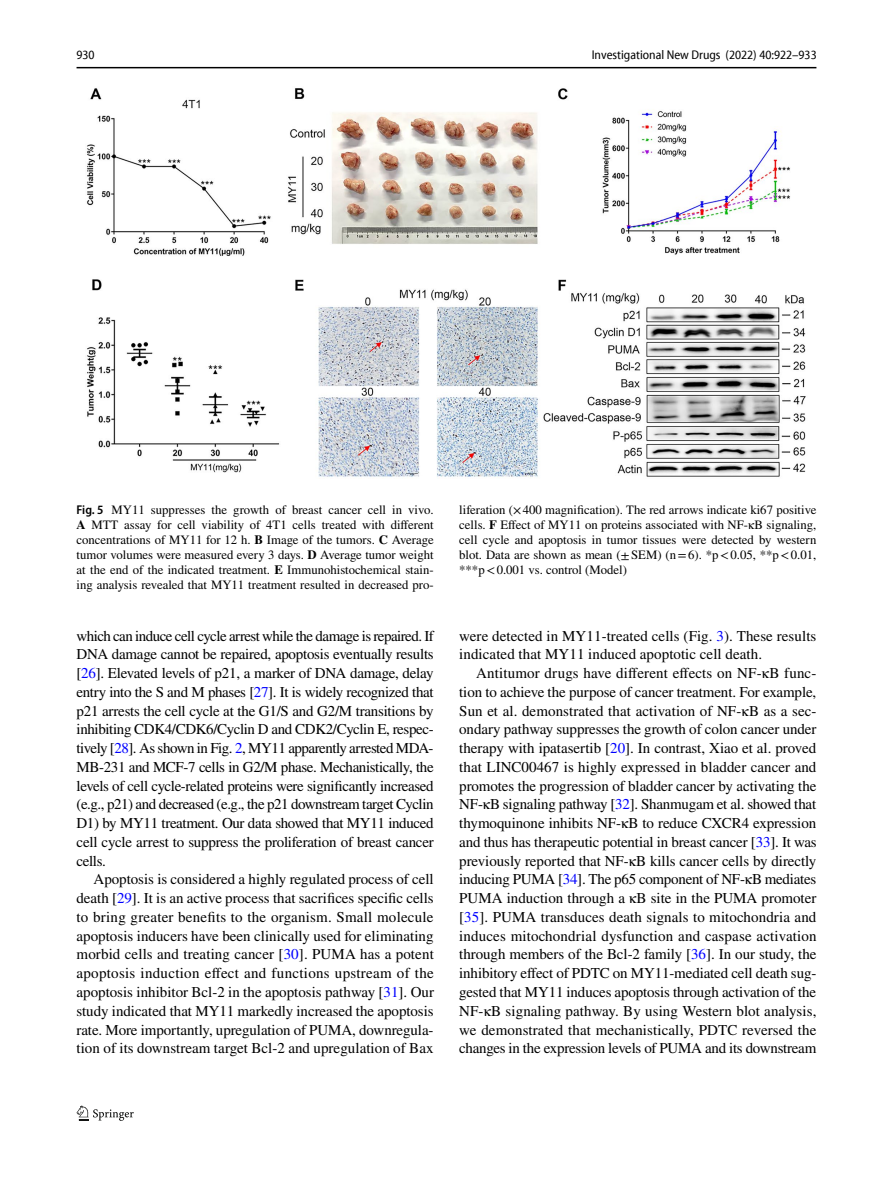
<style>
.page{position:relative;width:893px;height:1187px;background:#fff}
.page>*{position:absolute;margin:0;border:0;box-sizing:border-box;transform-origin:0 0}
.t1{font:15px/18.8px "STIX";letter-spacing:.005em;color:#000;text-align:justify}
.t2{font:12.75px/15px "STIX";color:#000;text-align:justify}
.t3{font:semi-condensed 12.75px "Myriad Pro Unic";color:#000}
.s1{font-family:"Myriad Pro";font-weight:600;font-stretch:semi-condensed}
.s2{font-weight:700}
.s3{color:#00f}
</style>
<div class="page">
<hr style="left:77px;top:67px;width:739px;height:1px;background:#000">
<img style="left:87px;top:88px;width:719px;height:390px">
<svg style="left:77px;top:1105px;width:57px;height:15px"></svg>
<p class="t3" style="left:76px;top:50px;width:20px">930</p>
<p class="t3" style="left:592px;top:50px;width:227px">Investigational New Drugs (2022) 40:922–933</p>
<p class="t2" style="left:77px;top:503px;width:359px"><span class="s1">Fig. 5</span> MY11 suppresses the growth of breast cancer cell in vivo.<br><span class="s2">A</span> MTT assay for cell viability of 4T1 cells treated with different concentrations of MY11 for 12 h. <span class="s2">B</span> Image of the tumors. <span class="s2">C</span> Average tumor volumes were measured every 3 days. <span class="s2">D</span> Average tumor weight at the end of the indicated treatment. <span class="s2">E</span> Immunohistochemical stain&shy;ing analysis revealed that MY11 treatment resulted in decreased pro-</p>
<p class="t2" style="left:459px;top:503px;width:359px">liferation (×400 magnification). The red arrows indicate ki67 positive cells. <span class="s2">F</span> Effect of MY11 on proteins associated with NF-κB signaling, cell cycle and apoptosis in tumor tissues were detected by western blot. Data are shown as mean (±SEM) (n=6). *p&lt;0.05, **p&lt;0.01, ***p&lt;0.001 vs. control (Model)</p>
<p class="t1" style="left:77px;top:627px;width:359px">which can induce cell cycle arrest while the damage is repaired. If DNA damage cannot be repaired, apoptosis eventually results [<span class="s3">26</span>]. Elevated levels of p21, a marker of DNA damage, delay entry into the S and M phases [<span class="s3">27</span>]. It is widely recognized that p21 arrests the cell cycle at the G1/S and G2/M transitions by inhibiting CDK4/CDK6/Cyclin D and CDK2/Cyclin E, respec&shy;tively [<span class="s3">28</span>]. As shown in Fig. <span class="s3">2</span>, MY11 apparently arrested MDA-MB-231 and MCF-7 cells in G2/M phase. Mechanistically, the levels of cell cycle-related proteins were significantly increased (e.g., p21) and decreased (e.g., the p21 downstream target Cyclin D1) by MY11 treatment. Our data showed that MY11 induced cell cycle arrest to suppress the proliferation of breast cancer cells.</p>
<p class="t1" style="left:77px;top:871px;width:359px;text-indent:17px">Apoptosis is considered a highly regulated process of cell death [<span class="s3">29</span>]. It is an active process that sacrifices specific cells to bring greater benefits to the organism. Small molecule apoptosis inducers have been clinically used for eliminating morbid cells and treating cancer [<span class="s3">30</span>]. PUMA has a potent apoptosis induction effect and functions upstream of the apoptosis inhibitor Bcl-2 in the apoptosis pathway [<span class="s3">31</span>]. Our study indicated that MY11 markedly increased the apoptosis rate. More importantly, upregulation of PUMA, downregula&shy;tion of its downstream target Bcl-2 and upregulation of Bax</p>
<p class="t1" style="left:459px;top:627px;width:359px">were detected in MY11-treated cells (Fig. <span class="s3">3</span>). These results indicated that MY11 induced apoptotic cell death.</p>
<p class="t1" style="left:459px;top:664px;width:359px;text-indent:17px">Antitumor drugs have different effects on NF-κB func&shy;tion to achieve the purpose of cancer treatment. For example, Sun et al. demonstrated that activation of NF-κB as a sec&shy;ondary pathway suppresses the growth of colon cancer under therapy with ipatasertib [<span class="s3">20</span>]. In contrast, Xiao et al. proved that LINC00467 is highly expressed in bladder cancer and promotes the progression of bladder cancer by activating the NF-κB signaling pathway [<span class="s3">32</span>]. Shanmugam et al. showed that thymoquinone inhibits NF-κB to reduce CXCR4 expression and thus has therapeutic potential in breast cancer [<span class="s3">33</span>]. It was previously reported that NF-κB kills cancer cells by directly inducing PUMA [<span class="s3">34</span>]. The p65 component of NF-κB mediates PUMA induction through a κB site in the PUMA promoter [<span class="s3">35</span>]. PUMA transduces death signals to mitochondria and induces mitochondrial dysfunction and caspase activation through members of the Bcl-2 family [<span class="s3">36</span>]. In our study, the inhibitory effect of PDTC on MY11-mediated cell death sug&shy;gested that MY11 induces apoptosis through activation of the NF-κB signaling pathway. By using Western blot analysis, we demonstrated that mechanistically, PDTC reversed the changes in the expression levels of PUMA and its downstream</p>
</div>
